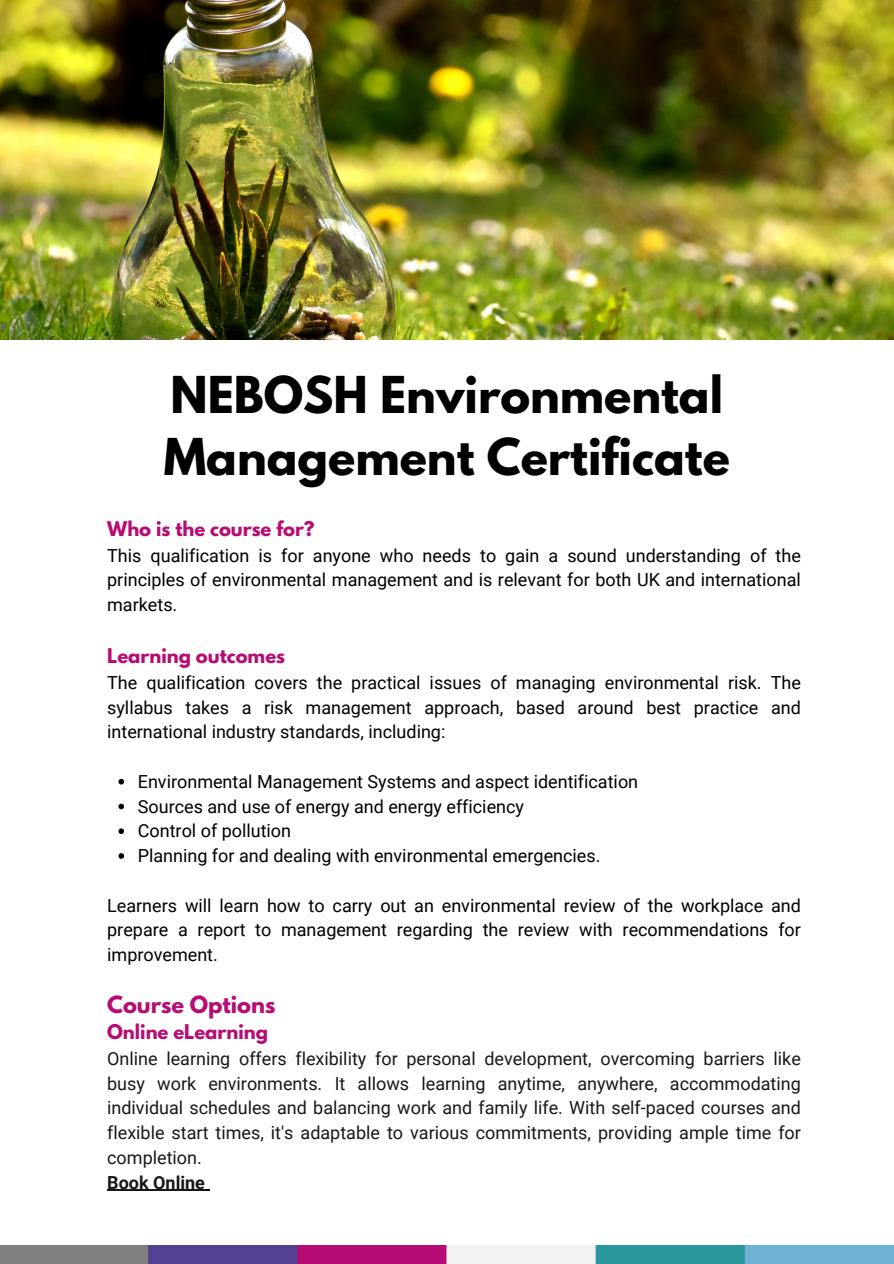
<style>
.page{position:relative;width:894px;height:1264px;background:#fff}
.page>*{position:absolute;margin:0;border:0;box-sizing:border-box;transform-origin:0 0}
.t1{font:700 45px/61.8px "League Spartan";color:#000}
.t2{font:700 21px "League Spartan";color:#b60d74}
.t3{font:18px/24.8px "Roboto";color:#000;text-align:justify}
.t4{font:18px/24.8px "Roboto";color:#181818;text-align:justify}
.t5{font:700 18px "League Spartan";color:#b60d74}
.t6{font:700 18px "Roboto";color:#181818}
</style>
<div class="page">
<img style="left:0;top:1245px;width:893px;height:18px">
<img style="left:0;top:0;width:892px;height:339px">
<svg style="left:118px;top:779px;width:6px;height:5px"></svg>
<svg style="left:118px;top:803px;width:6px;height:6px"></svg>
<svg style="left:118px;top:828px;width:6px;height:6px"></svg>
<svg style="left:118px;top:853px;width:6px;height:5px"></svg>
<hr style="left:107px;top:1189px;width:98px;height:1px;background:#181818">
<h1 class="t1" style="left:164px;top:369px;width:567px">NEBOSH Environmental<br>Management Certificate</h1>
<p class="t5" style="left:107px;top:519px;width:209px">Who is the course for?</p>
<p class="t3" style="left:107px;top:543px;width:695px">This qualification is for anyone who needs to gain a sound understanding of the principles of environmental management and is relevant for both UK and international markets.</p>
<p class="t5" style="left:107px;top:646px;width:179px">Learning outcomes</p>
<p class="t3" style="left:107px;top:670px;width:695px">The qualification covers the practical issues of managing environmental risk. The syllabus takes a risk management approach, based around best practice and international industry standards, including:</p>
<p class="t3" style="left:138px;top:769px;width:501px;text-align:left">Environmental Management Systems and aspect identification Sources and use of energy and energy efficiency<br>Control of pollution<br>Planning for and dealing with environmental emergencies.</p>
<p class="t3" style="left:107px;top:893px;width:695px">Learners will learn how to carry out an environmental review of the workplace and prepare a report to management regarding the review with recommendations for improvement.</p>
<p class="t2" style="left:107px;top:994px;width:170px">Course Options</p>
<p class="t5" style="left:107px;top:1022px;width:162px">Online eLearning</p>
<p class="t4" style="left:107px;top:1046px;width:695px">Online learning offers flexibility for personal development, overcoming barriers like busy work environments. It allows learning anytime, anywhere, accommodating individual schedules and balancing work and family life. With self-paced courses and flexible start times, it's adaptable to various commitments, providing ample time for completion.</p>
<p class="t6" style="left:107px;top:1171px;width:99px">Book Online</p>
</div>
